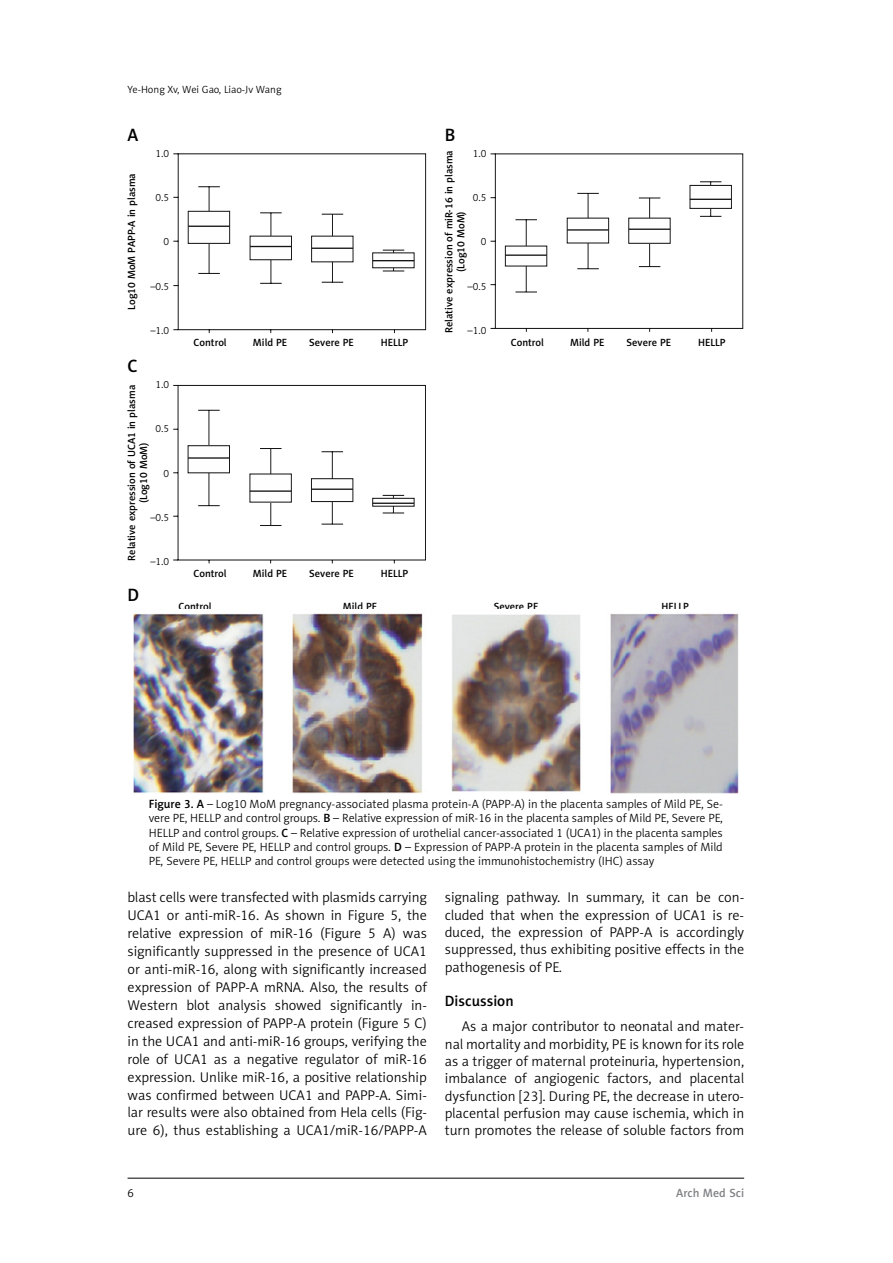
<style>
.page{position:relative;width:893px;height:1263px;background:#fff}
.page>*{position:absolute;margin:0;border:0;box-sizing:border-box;transform-origin:0 0}
.t1{font:18px "Naomi Sans EFN Medium";color:#000}
.t2{font:15px "Naomi Sans EFN Medium";color:#000}
.t3{font:14.25px/18px "Naomi Sans EFN Light";color:#000;text-align:justify}
.t4{font:12px/14.4px "Naomi Sans EFN Light";color:#000;text-align:justify}
.t5{font:12px "Naomi Sans EFN Medium";color:#808285}
.t6{font:10.5px/12px "Naomi Sans EFN Medium";color:#000;text-align:center}
.t7{font:10.5px "Naomi Sans EFN Light";color:#000}
.s1{font-family:"Naomi Sans EFN Medium"}
</style>
<div class="page">
<hr style="left:128px;top:1178px;width:616px;height:1px;background:#000">
<svg style="left:173px;top:153px;width:253px;height:181px"></svg>
<div style="left:188px;top:211px;width:42px;height:32px;background:#fefefe"></div>
<div style="left:188px;top:211px;width:42px;height:33px;border:1px solid #151515"></div>
<div style="left:250px;top:236px;width:41px;height:24px;background:#fefefe"></div>
<div style="left:250px;top:236px;width:42px;height:24px;border:1px solid #151515"></div>
<div style="left:312px;top:236px;width:41px;height:26px;background:#fefefe"></div>
<div style="left:373px;top:253px;width:41px;height:15px;background:#fefefe"></div>
<hr style="left:188px;top:226px;width:42px;height:1px;background:#151515">
<hr style="left:250px;top:246px;width:41px;height:1px;background:#151515">
<hr style="left:312px;top:248px;width:41px;height:1px;background:#151515">
<hr style="left:373px;top:260px;width:41px;height:1px;background:#151515">
<svg style="left:490px;top:153px;width:253px;height:179px"></svg>
<div style="left:505px;top:246px;width:42px;height:20px;background:#fefefe"></div>
<div style="left:567px;top:218px;width:42px;height:25px;background:#fefefe"></div>
<div style="left:629px;top:218px;width:41px;height:25px;background:#fefefe"></div>
<div style="left:628px;top:218px;width:42px;height:26px;border:1px solid #151515"></div>
<div style="left:690px;top:185px;width:41px;height:23px;background:#fefefe"></div>
<div style="left:690px;top:185px;width:42px;height:24px;border:1px solid #151515"></div>
<hr style="left:505px;top:254px;width:42px;height:2px;background:#151515">
<hr style="left:567px;top:229px;width:42px;height:2px;background:#151515">
<hr style="left:629px;top:229px;width:41px;height:1px;background:#151515">
<hr style="left:690px;top:199px;width:41px;height:1px;background:#151515">
<svg style="left:173px;top:385px;width:253px;height:179px"></svg>
<div style="left:188px;top:446px;width:41px;height:27px;background:#fefefe"></div>
<div style="left:188px;top:445px;width:42px;height:28px;border:1px solid #151515"></div>
<div style="left:250px;top:474px;width:41px;height:28px;background:#fefefe"></div>
<div style="left:311px;top:479px;width:42px;height:22px;background:#fefefe"></div>
<div style="left:311px;top:478px;width:42px;height:24px;border:1px solid #151515"></div>
<svg style="left:374px;top:500px;width:38px;height:3px"></svg>
<div style="left:372px;top:498px;width:42px;height:8px;border:1px solid #151515"></div>
<hr style="left:188px;top:457px;width:41px;height:2px;background:#151515">
<hr style="left:250px;top:490px;width:41px;height:2px;background:#151515">
<hr style="left:311px;top:489px;width:42px;height:1px;background:#151515">
<hr style="left:373px;top:503px;width:41px;height:1px;background:#151515">
<img style="left:133px;top:613px;width:606px;height:181px">
<p class="t7" style="left:128px;top:83px;width:155px">Ye-Hong Xv, Wei Gao, Liao-Jv Wang</p>
<p class="t1" style="left:128px;top:124px;width:12px">A</p>
<p class="t1" style="left:445px;top:124px;width:12px">B</p>
<p class="t6" style="left:126px;top:310px;width:138px;rotate:-90deg">Log10 MoM PAPP-A in plasma</p>
<p class="t1" style="left:128px;top:355px;width:12px">C</p>
<p class="t7" style="left:156px;top:147px;width:15px">1.0</p>
<p class="t7" style="left:156px;top:191px;width:15px">0.5</p>
<p class="t7" style="left:164px;top:236px;width:7px">0</p>
<p class="t7" style="left:150px;top:280px;width:20px">–0.5</p>
<p class="t7" style="left:150px;top:324px;width:20px">–1.0</p>
<p class="t7" style="left:156px;top:378px;width:15px">1.0</p>
<p class="t7" style="left:156px;top:423px;width:15px">0.5</p>
<p class="t7" style="left:164px;top:467px;width:7px">0</p>
<p class="t7" style="left:150px;top:511px;width:20px">–0.5</p>
<p class="t7" style="left:150px;top:556px;width:20px">–1.0</p>
<p class="t6" style="left:126px;top:561px;width:177px;rotate:-90deg">Relative expression of UCA1 in plasma (Log10 MoM)</p>
<p class="t1" style="left:128px;top:585px;width:13px">D</p>
<p class="t7" style="left:473px;top:147px;width:15px">1.0</p>
<p class="t7" style="left:473px;top:191px;width:15px">0.5</p>
<p class="t7" style="left:481px;top:236px;width:7px">0</p>
<p class="t7" style="left:468px;top:280px;width:20px">–0.5</p>
<p class="t7" style="left:468px;top:324px;width:20px">–1.0</p>
<p class="t6" style="left:443px;top:333px;width:184px;rotate:-90deg">Relative expression of miR-16 in plasma (Log10 MoM)</p>
<p class="t6" style="left:194px;top:337px;width:35px">Control</p>
<p class="t6" style="left:253px;top:337px;width:36px">Mild PE</p>
<p class="t6" style="left:309px;top:337px;width:46px">Severe PE</p>
<p class="t6" style="left:381px;top:337px;width:29px">HELLP</p>
<p class="t6" style="left:511px;top:337px;width:35px">Control</p>
<p class="t6" style="left:570px;top:337px;width:36px">Mild PE</p>
<p class="t6" style="left:627px;top:337px;width:46px">Severe PE</p>
<p class="t6" style="left:698px;top:337px;width:29px">HELLP</p>
<p class="t6" style="left:194px;top:568px;width:35px">Control</p>
<p class="t6" style="left:253px;top:568px;width:36px">Mild PE</p>
<p class="t6" style="left:309px;top:568px;width:46px">Severe PE</p>
<p class="t6" style="left:381px;top:568px;width:29px">HELLP</p>
<p class="t6" style="left:178px;top:600px;width:35px">Control</p>
<p class="t6" style="left:343px;top:600px;width:36px">Mild PE</p>
<p class="t6" style="left:494px;top:600px;width:46px">Severe PE</p>
<p class="t6" style="left:661px;top:600px;width:29px">HELLP</p>
<p class="t4" style="left:149px;top:796px;width:576px"><span class="s1">Figure 3. A</span> – Log10 MoM pregnancy-associated plasma protein-A (PAPP-A) in the placenta samples of Mild PE, Se&shy;vere PE, HELLP and control groups. <span class="s1">B</span> – Relative expression of miR-16 in the placenta samples of Mild PE, Severe PE, HELLP and control groups. <span class="s1">C</span> – Relative expression of urothelial cancer-associated 1 (UCA1) in the placenta samples of Mild PE, Severe PE, HELLP and control groups. <span class="s1">D</span> – Expression of PAPP-A protein in the placenta samples of Mild PE, Severe PE, HELLP and control groups were detected using the immunohistochemistry (IHC) assay</p>
<p class="t3" style="left:128px;top:888px;width:301px">blast cells were transfected with plasmids carrying UCA1 or anti-miR-16. As shown in Figure 5, the relative expression of miR-16 (Figure 5 A) was significantly suppressed in the presence of UCA1 or anti-miR-16, along with significantly increased expression of PAPP-A mRNA. Also, the results of Western blot analysis showed significantly in&shy;creased expression of PAPP-A protein (Figure 5 C) in the UCA1 and anti-miR-16 groups, verifying the role of UCA1 as a negative regulator of miR-16 expression. Unlike miR-16, a positive relationship was confirmed between UCA1 and PAPP-A. Simi&shy;lar results were also obtained from Hela cells (Fig&shy;ure 6), thus establishing a UCA1/miR-16/PAPP-A</p>
<p class="t3" style="left:445px;top:889px;width:301px;line-height:17.4px">signaling pathway. In summary, it can be con&shy;cluded that when the expression of UCA1 is re&shy;duced, the expression of PAPP-A is accordingly suppressed, thus exhibiting positive effects in the pathogenesis of PE.</p>
<p class="t2" style="left:445px;top:991px;width:70px">Discussion</p>
<p class="t3" style="left:445px;top:1018px;width:301px;line-height:17.4px;text-indent:17px">As a major contributor to neonatal and mater&shy;nal mortality and morbidity, PE is known for its role as a trigger of maternal proteinuria, hypertension, imbalance of angiogenic factors, and placental dysfunction [23]. During PE, the decrease in utero&shy;placental perfusion may cause ischemia, which in turn promotes the release of soluble factors from</p>
<p class="t4" style="left:128px;top:1186px;width:8px">6</p>
<p class="t5" style="left:676px;top:1186px;width:69px">Arch Med Sci</p>
</div>
